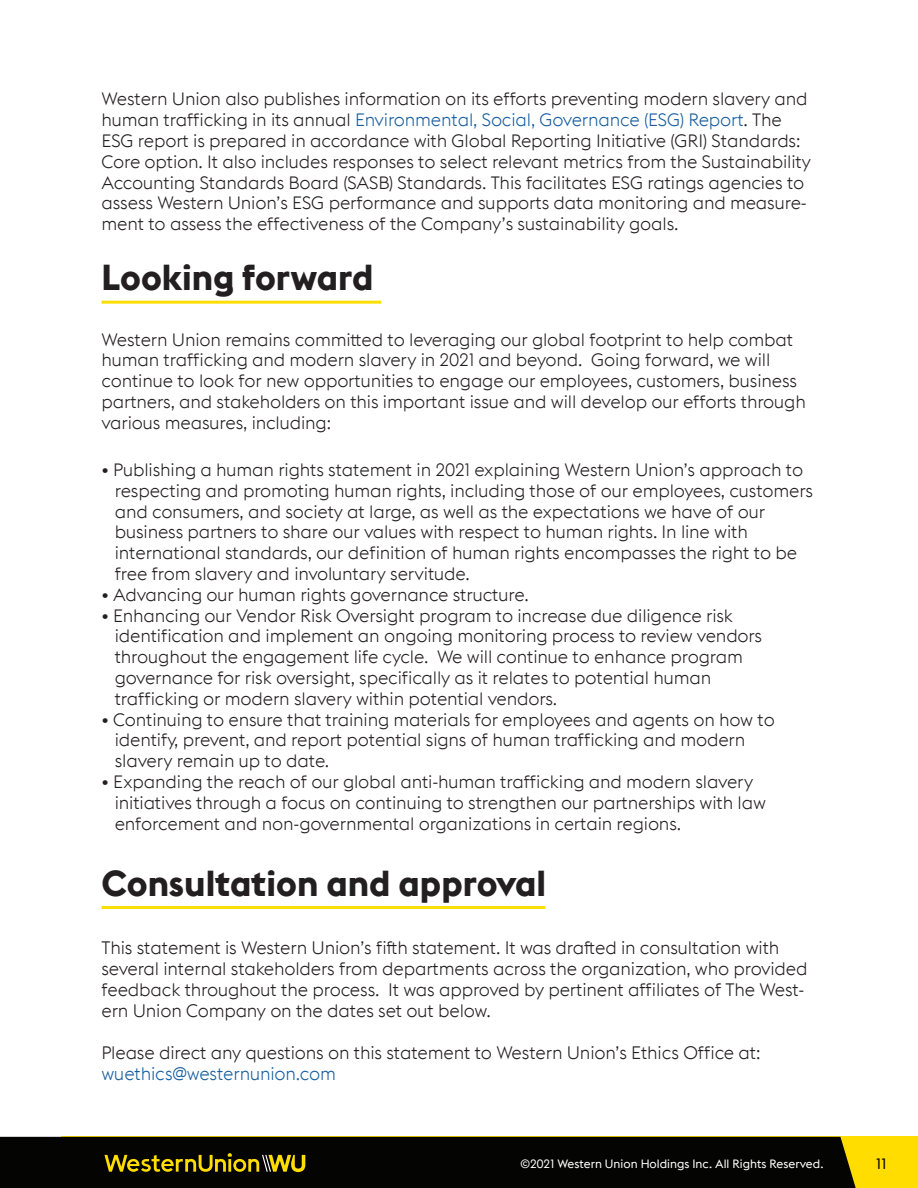
<style>
.page{position:relative;width:918px;height:1188px;background:#fff}
.page>*{position:absolute;margin:0;border:0;box-sizing:border-box;transform-origin:0 0}
.t1{font:36px "Euclid WU Bold";color:#231f20}
.t2{font:18px/21px "Euclid WU Light";letter-spacing:-.01em;color:#231f20}
.t3{font:18px "Euclid WU Light";letter-spacing:-.01em;color:#175d9e}
.t4{font:17.85px/20.9px "Euclid WU Light";letter-spacing:-.01em;color:#231f20}
.t5{font:15px "Euclid WU";color:#000}
.Paragraph{font:12px "Euclid WU";color:#fff}
.s1{color:#175d9e}
</style>
<div class="page">
<hr style="left:102px;top:301px;width:279px;height:3px;background:#fbdd07">
<hr style="left:102px;top:906px;width:443px;height:3px;background:#fbdd07">
<div style="left:61px;top:1137px;width:857px;height:51px;background:#fd0"></div>
<div style="left:0;top:1137px;width:856px;height:51px;background:#040503"></div>
<svg style="left:104px;top:1153px;width:201px;height:19px"></svg>
<p class="t4" style="left:102px;top:89px;width:711px">Western Union also publishes information on its efforts preventing modern slavery and human trafficking in its annual <span class="s1">Environmental, Social, Governance (ESG) Report</span>. The ESG report is prepared in accordance with Global Reporting Initiative (GRI) Standards:<br>Core option. It also includes responses to select relevant metrics from the Sustainability Accounting Standards Board (SASB) Standards. This facilitates ESG ratings agencies to assess Western Union’s ESG performance and supports data monitoring and measure&shy;ment to assess the effectiveness of the Company’s sustainability goals.</p>
<p class="t1" style="left:102px;top:255px;width:274px">Looking forward</p>
<p class="t4" style="left:102px;top:329px;width:706px">Western Union remains committed to leveraging our global footprint to help combat human trafficking and modern slavery in 2021 and beyond. Going forward, we will continue to look for new opportunities to engage our employees, customers, business partners, and stakeholders on this important issue and will develop our efforts through various measures, including:</p>
<p class="t4" style="left:102px;top:459px;width:703px">• Publishing a human rights statement in 2021 explaining Western Union’s approach to</p>
<p class="t4" style="left:115px;top:480px;width:700px">respecting and promoting human rights, including those of our employees, customers</p>
<p class="t4" style="left:115px;top:501px;width:652px">and consumers, and society at large, as well as the expectations we have of our</p>
<p class="t4" style="left:115px;top:522px;width:635px">business partners to share our values with respect to human rights. In line with</p>
<p class="t4" style="left:115px;top:543px;width:684px">international standards, our definition of human rights encompasses the right to be</p>
<p class="t4" style="left:115px;top:563px;width:357px">free from slavery and involuntary servitude.</p>
<p class="t4" style="left:102px;top:584px;width:429px">• Advancing our human rights governance structure.</p>
<p class="t4" style="left:102px;top:605px;width:633px">• Enhancing our Vendor Risk Oversight program to increase due diligence risk</p>
<p class="t4" style="left:115px;top:626px;width:649px">identification and implement an ongoing monitoring process to review vendors</p>
<p class="t4" style="left:115px;top:646px;width:630px">throughout the engagement life cycle. We will continue to enhance program</p>
<p class="t4" style="left:115px;top:667px;width:598px">governance for risk oversight, specifically as it relates to potential human</p>
<p class="t4" style="left:115px;top:688px;width:444px">trafficking or modern slavery within potential vendors.</p>
<p class="t4" style="left:102px;top:709px;width:675px">• Continuing to ensure that training materials for employees and agents on how to</p>
<p class="t4" style="left:115px;top:730px;width:632px">identify, prevent, and report potential signs of human trafficking and modern</p>
<p class="t4" style="left:115px;top:750px;width:216px">slavery remain up to date.</p>
<p class="t4" style="left:102px;top:771px;width:653px">• Expanding the reach of our global anti-human trafficking and modern slavery</p>
<p class="t4" style="left:115px;top:792px;width:653px">initiatives through a focus on continuing to strengthen our partnerships with law</p>
<p class="t4" style="left:115px;top:813px;width:568px">enforcement and non-governmental organizations in certain regions.</p>
<p class="t1" style="left:102px;top:860px;width:446px">Consultation and approval</p>
<p class="t2" style="left:102px;top:938px;width:708px">This statement is Western Union’s fifth statement. It was drafted in consultation with several internal stakeholders from departments across the organization, who provided feedback throughout the process. It was approved by pertinent affiliates of The West&shy;ern Union Company on the dates set out below.</p>
<p class="t2" style="left:102px;top:1043px;width:660px">Please direct any questions on this statement to Western Union’s Ethics Office at:</p>
<p class="t3" style="left:102px;top:1064px;width:236px">wuethics@westernunion.com</p>
<p class="Paragraph" style="left:520px;top:1156px;width:305px">©2021 Western Union Holdings Inc. All Rights Reserved.</p>
<p class="t5" style="left:876px;top:1154px;width:12px">11</p>
</div>
